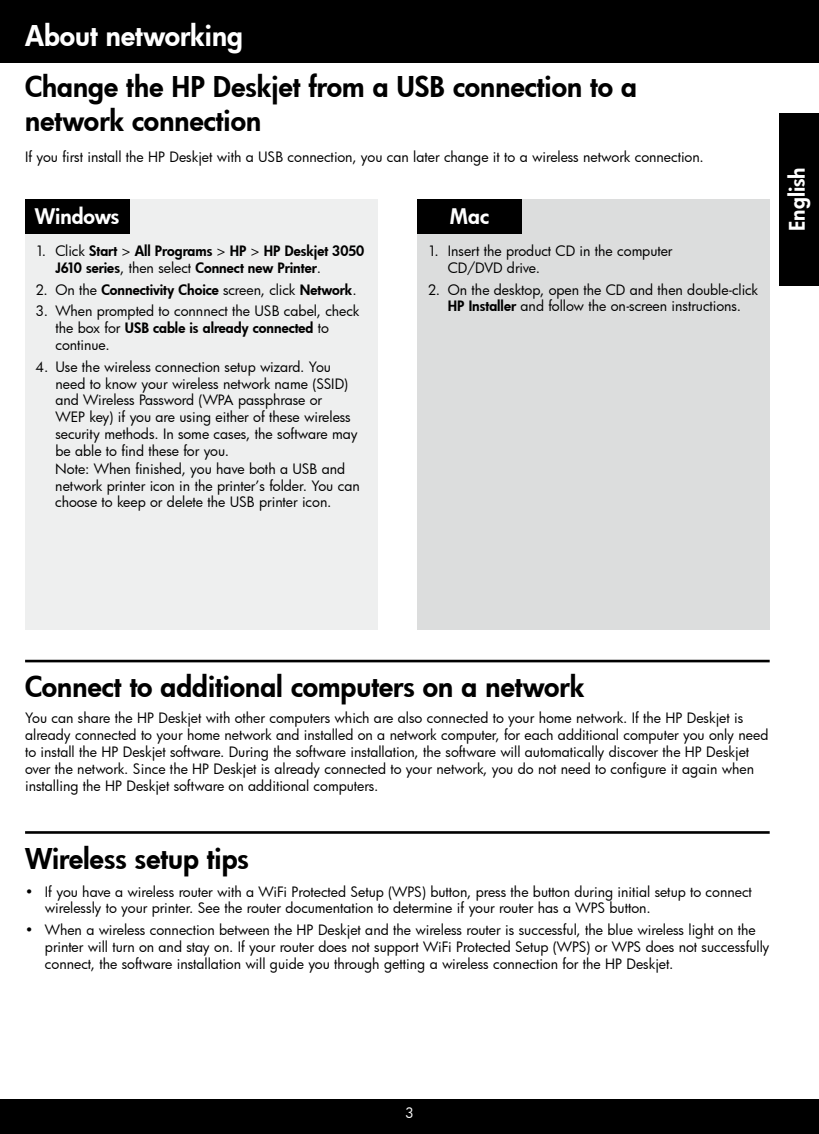
<style>
.page{position:relative;width:819px;height:1134px;background:#fff}
.page>*{position:absolute;margin:0;border:0;box-sizing:border-box;transform-origin:0 0}
.t1{font:28px/33.6px "Futura Hv";color:#000}
.t2{font:28px "Futura Hv";color:#fff}
.t3{font:21px "Futura Hv";color:#fff}
.t4{font:14px/16.8px "Futura Bk";letter-spacing:-.005em;color:#000}
.t5{font:14px/16.8px "Futura Hv";color:#000}
.t6{font:14px "Futura Bk";color:#fff}
.s1{font-family:"Futura Bk"}
.s2{font-family:"Futura Hv"}
</style>
<div class="page">
<div style="left:0;top:0;width:819px;height:62px;background:#000"></div>
<div style="left:0;top:1099px;width:819px;height:35px;background:#000"></div>
<hr style="left:25px;top:660px;width:745px;height:2px;background:#000">
<hr style="left:25px;top:831px;width:745px;height:3px;background:#000">
<div style="left:417px;top:199px;width:353px;height:430px;background:#dcdddd"></div>
<div style="left:25px;top:199px;width:352px;height:430px;background:#eeefef"></div>
<div style="left:25px;top:199px;width:104px;height:35px;background:#000"></div>
<div style="left:417px;top:199px;width:105px;height:35px;background:#000"></div>
<div style="left:779px;top:113px;width:40px;height:172px;background:#000"></div>
<h1 class="t2" style="left:25px;top:17px;width:219px">About networking</h1>
<h1 class="t1" style="left:25px;top:70px;width:613px">Change the HP Deskjet from a USB connection to a network connection</h1>
<p class="t4" style="left:25px;top:148px;width:680px">If you first install the HP Deskjet with a USB connection, you can later change it to a wireless network connection.</p>
<h2 class="t3" style="left:35px;top:202px;width:86px">Windows</h2>
<h2 class="t3" style="left:450px;top:202px;width:40px">Mac</h2>
<p class="t5" style="left:55px;top:242px;width:310px;text-indent:-20px"><span class="s1">1. Click</span> Start <span class="s1">&gt;</span> All Programs <span class="s1">&gt;</span> HP <span class="s1">&gt;</span> HP Deskjet 3050<br>J610 series<span class="s1">, then select</span> Connect new Printer<span class="s1">.</span></p>
<p class="t5" style="left:36px;top:281px;width:323px"><span class="s1">2. On the</span> Connectivity Choice <span class="s1">screen, click</span> Network<span class="s1">.</span></p>
<p class="t4" style="left:36px;top:303px;width:325px">3. When prompted to connnect the USB cabel, check</p>
<p class="t5" style="left:55px;top:319px;width:275px"><span class="s1">the box for</span> USB cable is already connected <span class="s1">to</span></p>
<p class="t4" style="left:55px;top:336px;width:56px">continue.</p>
<p class="t4" style="left:55px;top:358px;width:304px;text-indent:-20px">4. Use the wireless connection setup wizard. You need to know your wireless network name (SSID) and Wireless Password (WPA passphrase or<br>WEP key) if you are using either of these wireless security methods. In some cases, the software may be able to find these for you.</p>
<p class="t4" style="left:55px;top:460px;width:306px">Note: When finished, you have both a USB and network printer icon in the printer’s folder. You can choose to keep or delete the USB printer icon.</p>
<p class="t4" style="left:448px;top:242px;width:226px;text-indent:-20px">1. Insert the product CD in the computer<br>CD/DVD drive.</p>
<p class="t4" style="left:428px;top:281px;width:332px;text-align:center">2. On the desktop, open the CD and then double-click<br><span class="s2">HP Installer</span> and follow the on-screen instructions.</p>
<h2 class="t3" style="left:783px;top:231px;width:65px;rotate:-90deg">English</h2>
<h1 class="t1" style="left:25px;top:670px;width:561px">Connect to additional computers on a network</h1>
<p class="t4" style="left:25px;top:710px;width:745px">You can share the HP Deskjet with other computers which are also connected to your home network. If the HP Deskjet is already connected to your home network and installed on a network computer, for each additional computer you only need to install the HP Deskjet software. During the software installation, the software will automatically discover the HP Deskjet over the network. Since the HP Deskjet is already connected to your network, you do not need to configure it again when installing the HP Deskjet software on additional computers.</p>
<h1 class="t1" style="left:25px;top:841px;width:225px">Wireless setup tips</h1>
<p class="t4" style="left:45px;top:883px;width:709px;text-indent:-20px">• If you have a wireless router with a WiFi Protected Setup (WPS) button, press the button during initial setup to connect wirelessly to your printer. See the router documentation to determine if your router has a WPS button.</p>
<p class="t4" style="left:45px;top:921px;width:726px;text-indent:-20px">• When a wireless connection between the HP Deskjet and the wireless router is successful, the blue wireless light on the printer will turn on and stay on. If your router does not support WiFi Protected Setup (WPS) or WPS does not successfully connect, the software installation will guide you through getting a wireless connection for the HP Deskjet.</p>
<p class="t6" style="left:405px;top:1104px;width:10px">3</p>
</div>
